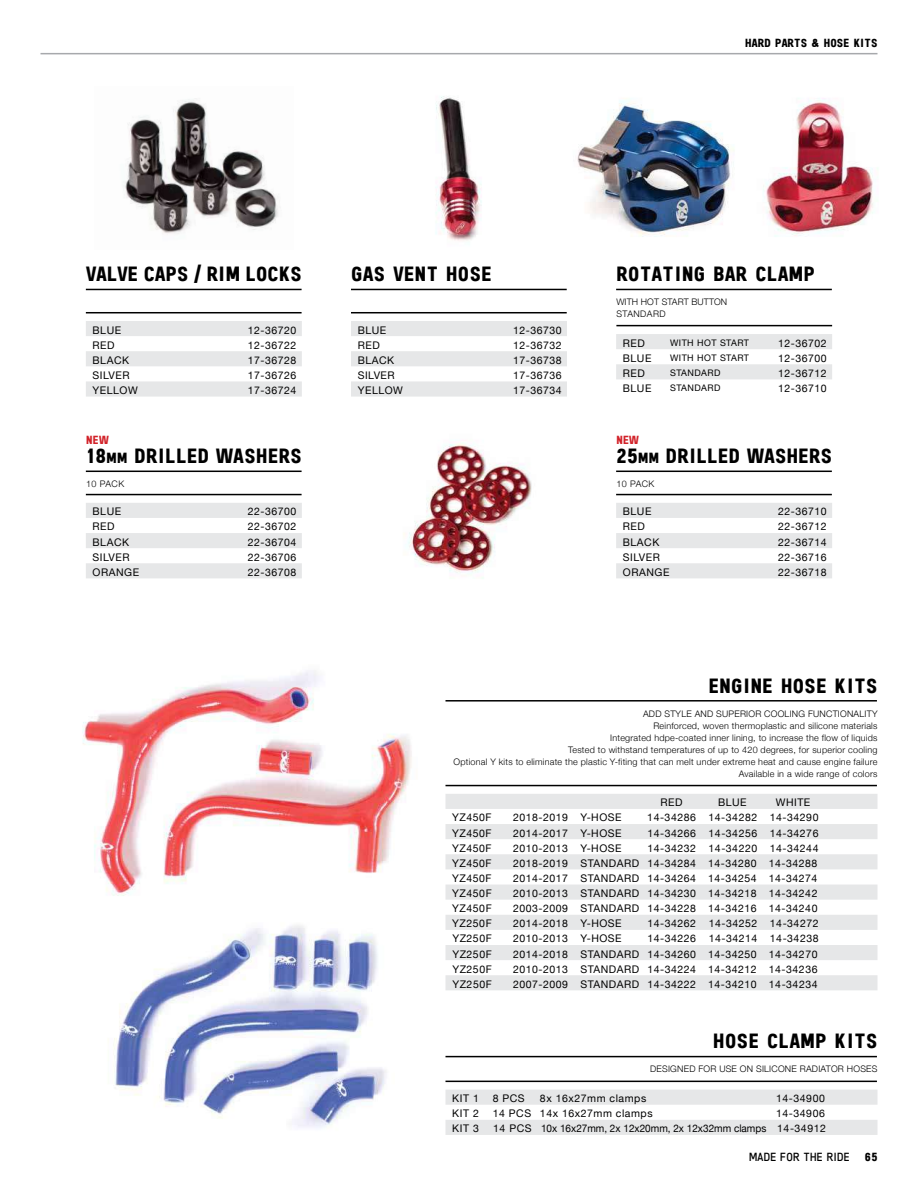
<style>
.page{position:relative;width:918px;height:1188px;background:#fff}
.page>*{position:absolute;margin:0;border:0;box-sizing:border-box;transform-origin:0 0}
.t1{font:700 21px "Freeroad";letter-spacing:.025em;color:#000}
.t2{font:700 12px "Freeroad";letter-spacing:.01em;color:#000}
.t3{font:12px "Freeroad";letter-spacing:.02em;color:#000}
.t4{font:700 12px "Freeroad";letter-spacing:.025em;color:#d2232a}
.t5{font:10.5px "Helvetica Neue";letter-spacing:.05em;color:#000}
.t6{font:10.5px "Helvetica Neue";color:#000}
.t7{font:300 9px/12px "Helvetica Neue";letter-spacing:.025em;color:#000}
.t8{font:9px "Helvetica Neue";letter-spacing:.05em;color:#000}
.s1{font-size:15px}
</style>
<div class="page">
<img style="left:403px;top:443px;width:129px;height:136px">
<hr style="left:40px;top:53px;width:838px;height:1px;background:#a7a9ac">
<img style="left:113px;top:925px;width:273px;height:203px">
<img style="left:83px;top:671px;width:329px;height:225px">
<svg style="left:616px;top:334px;width:216px;height:45px"></svg>
<hr style="left:616px;top:289px;width:216px;height:1px;background:#000">
<hr style="left:616px;top:325px;width:216px;height:1px;background:#000">
<svg style="left:351px;top:321px;width:216px;height:76px"></svg>
<hr style="left:351px;top:289px;width:216px;height:1px;background:#000">
<hr style="left:351px;top:312px;width:216px;height:1px;background:#000">
<svg style="left:86px;top:321px;width:216px;height:76px"></svg>
<hr style="left:86px;top:289px;width:216px;height:1px;background:#000">
<hr style="left:86px;top:312px;width:216px;height:1px;background:#000">
<img style="left:435px;top:96px;width:47px;height:145px">
<img style="left:123px;top:98px;width:155px;height:136px">
<img style="left:577px;top:98px;width:301px;height:139px">
<hr style="left:446px;top:700px;width:431px;height:2px;background:#000">
<hr style="left:446px;top:785px;width:431px;height:1px;background:#000">
<svg style="left:446px;top:1090px;width:432px;height:45px"></svg>
<hr style="left:446px;top:1056px;width:431px;height:1px;background:#000">
<hr style="left:446px;top:1081px;width:431px;height:1px;background:#000">
<svg style="left:446px;top:794px;width:432px;height:196px;fill:#e6e7e8"></svg>
<svg style="left:86px;top:503px;width:216px;height:75px"></svg>
<hr style="left:86px;top:471px;width:216px;height:1px;background:#000">
<hr style="left:86px;top:494px;width:216px;height:1px;background:#000">
<svg style="left:616px;top:503px;width:216px;height:75px"></svg>
<hr style="left:616px;top:471px;width:216px;height:1px;background:#000">
<hr style="left:616px;top:494px;width:216px;height:1px;background:#000">
<p class="t2" style="left:745px;top:36px;width:134px">HARD PARTS &amp; HOSE KITS</p>
<h1 class="t1" style="left:86px;top:262px;width:217px">VALVE CAPS / RIM LOCKS</h1>
<p class="t5" style="left:93px;top:322px;width:30px">BLUE</p>
<p class="t5" style="left:248px;top:322px;width:50px">12-36720</p>
<p class="t5" style="left:93px;top:337px;width:24px">RED</p>
<p class="t5" style="left:248px;top:337px;width:50px">12-36722</p>
<p class="t5" style="left:93px;top:352px;width:38px">BLACK</p>
<p class="t5" style="left:248px;top:352px;width:50px">17-36728</p>
<p class="t5" style="left:93px;top:368px;width:39px">SILVER</p>
<p class="t5" style="left:248px;top:368px;width:50px">17-36726</p>
<p class="t5" style="left:93px;top:383px;width:47px">YELLOW</p>
<p class="t5" style="left:248px;top:383px;width:50px">17-36724</p>
<p class="t4" style="left:86px;top:432px;width:24px">NEW</p>
<h1 class="t1" style="left:86px;top:444px;width:217px">18<span class="s1">MM</span> DRILLED WASHERS</h1>
<p class="t7" style="left:86px;top:477px;width:40px">10 PACK</p>
<p class="t5" style="left:93px;top:504px;width:30px">BLUE</p>
<p class="t5" style="left:248px;top:504px;width:50px">22-36700</p>
<p class="t5" style="left:93px;top:519px;width:24px">RED</p>
<p class="t5" style="left:248px;top:519px;width:50px">22-36702</p>
<p class="t5" style="left:93px;top:534px;width:38px">BLACK</p>
<p class="t5" style="left:248px;top:534px;width:50px">22-36704</p>
<p class="t5" style="left:93px;top:549px;width:39px">SILVER</p>
<p class="t5" style="left:248px;top:549px;width:50px">22-36706</p>
<p class="t5" style="left:93px;top:565px;width:48px">ORANGE</p>
<p class="t5" style="left:248px;top:565px;width:50px">22-36708</p>
<h1 class="t1" style="left:351px;top:262px;width:142px">GAS VENT HOSE</h1>
<p class="t5" style="left:358px;top:322px;width:30px">BLUE</p>
<p class="t5" style="left:513px;top:322px;width:50px">12-36730</p>
<p class="t5" style="left:358px;top:337px;width:24px">RED</p>
<p class="t5" style="left:513px;top:337px;width:50px">12-36732</p>
<p class="t5" style="left:358px;top:352px;width:38px">BLACK</p>
<p class="t5" style="left:513px;top:352px;width:50px">17-36738</p>
<p class="t5" style="left:358px;top:368px;width:39px">SILVER</p>
<p class="t5" style="left:513px;top:368px;width:50px">17-36736</p>
<p class="t5" style="left:358px;top:383px;width:47px">YELLOW</p>
<p class="t5" style="left:513px;top:383px;width:50px">17-36734</p>
<h1 class="t1" style="left:616px;top:262px;width:200px">ROTATING BAR CLAMP</h1>
<p class="t7" style="left:616px;top:295px;width:112px">WITH HOT START BUTTON<br>STANDARD</p>
<p class="t5" style="left:623px;top:335px;width:24px">RED</p>
<p class="t8" style="left:670px;top:336px;width:80px">WITH HOT START</p>
<p class="t5" style="left:778px;top:335px;width:50px">12-36702</p>
<p class="t5" style="left:623px;top:350px;width:30px">BLUE</p>
<p class="t8" style="left:670px;top:351px;width:80px">WITH HOT START</p>
<p class="t5" style="left:778px;top:350px;width:50px">12-36700</p>
<p class="t5" style="left:623px;top:366px;width:24px">RED</p>
<p class="t8" style="left:670px;top:366px;width:52px">STANDARD</p>
<p class="t5" style="left:778px;top:366px;width:50px">12-36712</p>
<p class="t5" style="left:623px;top:381px;width:30px">BLUE</p>
<p class="t8" style="left:670px;top:382px;width:52px">STANDARD</p>
<p class="t5" style="left:778px;top:381px;width:50px">12-36710</p>
<p class="t4" style="left:616px;top:432px;width:24px">NEW</p>
<h1 class="t1" style="left:616px;top:444px;width:217px">25<span class="s1">MM</span> DRILLED WASHERS</h1>
<p class="t7" style="left:616px;top:477px;width:40px">10 PACK</p>
<p class="t5" style="left:623px;top:504px;width:30px">BLUE</p>
<p class="t5" style="left:778px;top:504px;width:50px">22-36710</p>
<p class="t5" style="left:623px;top:519px;width:24px">RED</p>
<p class="t5" style="left:778px;top:519px;width:50px">22-36712</p>
<p class="t5" style="left:623px;top:534px;width:38px">BLACK</p>
<p class="t5" style="left:778px;top:534px;width:50px">22-36714</p>
<p class="t5" style="left:623px;top:549px;width:39px">SILVER</p>
<p class="t5" style="left:778px;top:549px;width:50px">22-36716</p>
<p class="t5" style="left:623px;top:565px;width:48px">ORANGE</p>
<p class="t5" style="left:778px;top:565px;width:50px">22-36718</p>
<h1 class="t1" style="left:709px;top:673px;width:170px">ENGINE HOSE KITS</h1>
<p class="t7" style="left:454px;top:707px;width:425px;text-align:right">ADD STYLE AND SUPERIOR COOLING FUNCTIONALITY<br>Reinforced, woven thermoplastic and silicone materials<br>Integrated hdpe-coated inner lining, to increase the flow of liquids<br>Tested to withstand temperatures of up to 420 degrees, for superior cooling<br>Optional Y kits to eliminate the plastic Y-fiting that can melt under extreme heat and cause engine failure Available in a wide range of colors</p>
<p class="t5" style="left:661px;top:795px;width:24px">RED</p>
<p class="t5" style="left:718px;top:795px;width:30px">BLUE</p>
<p class="t5" style="left:776px;top:795px;width:36px">WHITE</p>
<p class="t5" style="left:452px;top:810px;width:41px">YZ450F</p>
<p class="t5" style="left:513px;top:810px;width:110px">2018-2019 Y-HOSE</p>
<p class="t5" style="left:647px;top:810px;width:173px">14-34286 14-34282 14-34290</p>
<p class="t5" style="left:452px;top:825px;width:41px">YZ450F</p>
<p class="t5" style="left:513px;top:825px;width:110px">2014-2017 Y-HOSE</p>
<p class="t5" style="left:647px;top:825px;width:173px">14-34266 14-34256 14-34276</p>
<p class="t5" style="left:452px;top:840px;width:41px">YZ450F</p>
<p class="t5" style="left:513px;top:840px;width:110px">2010-2013 Y-HOSE</p>
<p class="t5" style="left:647px;top:840px;width:173px">14-34232 14-34220 14-34244</p>
<p class="t5" style="left:452px;top:856px;width:41px">YZ450F</p>
<p class="t5" style="left:513px;top:856px;width:306px">2018-2019 STANDARD 14-34284 14-34280 14-34288</p>
<p class="t5" style="left:452px;top:871px;width:41px">YZ450F</p>
<p class="t5" style="left:513px;top:871px;width:306px">2014-2017 STANDARD 14-34264 14-34254 14-34274</p>
<p class="t5" style="left:452px;top:886px;width:41px">YZ450F</p>
<p class="t5" style="left:513px;top:886px;width:306px">2010-2013 STANDARD 14-34230 14-34218 14-34242</p>
<p class="t5" style="left:452px;top:901px;width:41px">YZ450F</p>
<p class="t5" style="left:513px;top:901px;width:306px">2003-2009 STANDARD 14-34228 14-34216 14-34240</p>
<p class="t5" style="left:452px;top:916px;width:41px">YZ250F</p>
<p class="t5" style="left:513px;top:916px;width:110px">2014-2018 Y-HOSE</p>
<p class="t5" style="left:647px;top:916px;width:173px">14-34262 14-34252 14-34272</p>
<p class="t5" style="left:452px;top:931px;width:41px">YZ250F</p>
<p class="t5" style="left:513px;top:931px;width:110px">2010-2013 Y-HOSE</p>
<p class="t5" style="left:647px;top:931px;width:173px">14-34226 14-34214 14-34238</p>
<p class="t5" style="left:452px;top:946px;width:41px">YZ250F</p>
<p class="t5" style="left:513px;top:946px;width:306px">2014-2018 STANDARD 14-34260 14-34250 14-34270</p>
<p class="t5" style="left:452px;top:961px;width:41px">YZ250F</p>
<p class="t5" style="left:513px;top:961px;width:306px">2010-2013 STANDARD 14-34224 14-34212 14-34236</p>
<p class="t5" style="left:452px;top:976px;width:41px">YZ250F</p>
<p class="t5" style="left:513px;top:976px;width:306px">2007-2009 STANDARD 14-34222 14-34210 14-34234</p>
<h1 class="t1" style="left:713px;top:1029px;width:166px">HOSE CLAMP KITS</h1>
<p class="t7" style="left:650px;top:1062px;width:229px">DESIGNED FOR USE ON SILICONE RADIATOR HOSES</p>
<p class="t5" style="left:452px;top:1091px;width:28px">KIT 1</p>
<p class="t5" style="left:493px;top:1091px;width:34px">8 PCS</p>
<p class="t5" style="left:540px;top:1091px;width:108px">8x 16x27mm clamps</p>
<p class="t5" style="left:776px;top:1091px;width:50px">14-34900</p>
<p class="t5" style="left:452px;top:1106px;width:28px">KIT 2</p>
<p class="t5" style="left:493px;top:1106px;width:161px">14 PCS 14x 16x27mm clamps</p>
<p class="t5" style="left:776px;top:1106px;width:50px">14-34906</p>
<p class="t5" style="left:452px;top:1121px;width:28px">KIT 3</p>
<p class="t6" style="left:493px;top:1121px;width:334px">14 PCS 10x 16x27mm, 2x 12x20mm, 2x 12x32mm clamps 14-34912</p>
<p class="t3" style="left:749px;top:1150px;width:102px">MADE FOR THE RIDE</p>
<p class="t2" style="left:865px;top:1150px;width:14px">65</p>
</div>
